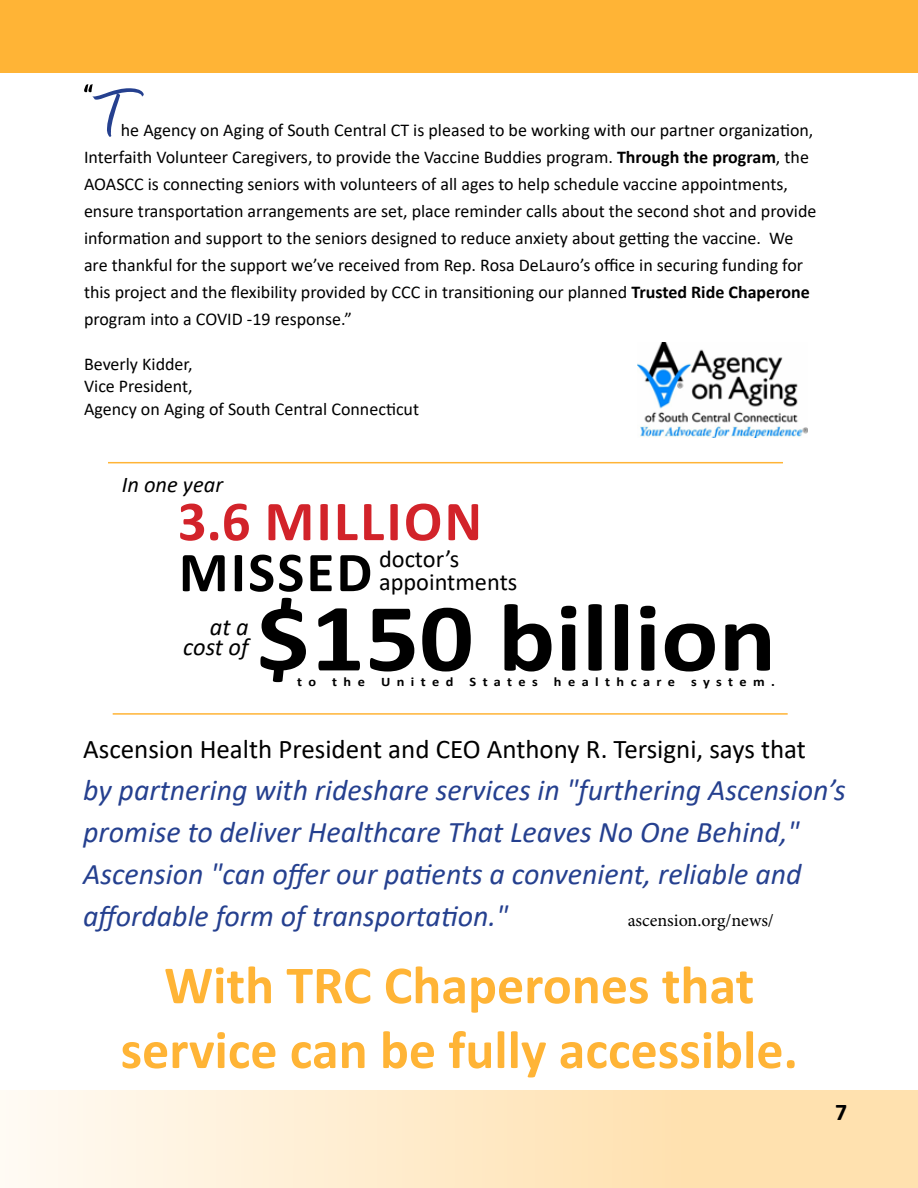
<style>
.page{position:relative;width:918px;height:1188px;background:#fff}
.page>*{position:absolute;margin:0;border:0;box-sizing:border-box;transform-origin:0 0}
.t1{font:700 97.5px "Calibri";color:#000;scale:1.1 1}
.t2{font:60px "Fave Script Pro";color:#000}
.t3{font:700 56.85px "Calibri";letter-spacing:.04em;color:#d2232a}
.t4{font:700 56.85px "Calibri";letter-spacing:.04em;color:#000}
.t5{font:700 54px/64.8px "Calibri";color:#ffb436;text-align:center}
.t6{font:italic 30px/42px "Calibri";color:#25408f}
.t7{font:27px "Calibri";color:#000}
.t8{font:24.45px/22.5px "Calibri";color:#000}
.t9{font:italic 24.45px/20.5px "Calibri";color:#000;text-align:right}
.t10{font:700 24px "Calibri";color:#000}
.t11{font:italic 22.5px "Calibri";color:#000}
.t12{font:18px/27px "Calibri";color:#000}
.t13{font:18px "Minion Pro";color:#000}
.t14{font:700 13.05px "Calibri";letter-spacing:.45em;color:#000;scale:1.1 1}
.s1{font-size:75px;color:#25408f}
.s2{font-weight:700}
</style>
<div class="page">
<div style="left:0;top:0;width:918px;height:73px;background:#ffb436"></div>
<div style="left:0;top:1091px;width:918px;height:97px;background:linear-gradient(to right,#fff9f0,#ffdca2)"></div>
<img style="left:637px;top:343px;width:170px;height:95px">
<hr style="left:108px;top:462px;width:675px;height:1px;background:#ffb436">
<hr style="left:113px;top:713px;width:675px;height:2px;background:#ffb436">
<h2 class="t2" style="left:84px;top:72px;width:38px">“<span class="s1">T</span></h2>
<p class="t12" style="left:84px;top:116px;width:734px;text-indent:37px">he Agency on Aging of South Central CT is pleased to be working with our partner organization, Interfaith Volunteer Caregivers, to provide the Vaccine Buddies program. <span class="s2">Through the program</span>, the AOASCC is connecting seniors with volunteers of all ages to help schedule vaccine appointments, ensure transportation arrangements are set, place reminder calls about the second shot and provide information and support to the seniors designed to reduce anxiety about getting the vaccine. We are thankful for the support we’ve received from Rep. Rosa DeLauro’s office in securing funding for this project and the flexibility provided by CCC in transitioning our planned <span class="s2">Trusted Ride Chaperone </span>program into a COVID -19 response.”</p>
<p class="t12" style="left:84px;top:353px;width:110px;line-height:21.6px">Beverly Kidder,<br>Vice President,</p>
<p class="t12" style="left:84px;top:395px;width:337px">Agency on Aging of South Central Connecticut</p>
<p class="t11" style="left:122px;top:469px;width:103px">In one year</p>
<h3 class="t3" style="left:178px;top:481px;width:306px">3.6 MILLION</h3>
<h3 class="t4" style="left:179px;top:532px;width:195px">MISSED</h3>
<h3 class="t8" style="left:379px;top:547px;width:140px">doctor’s appointments</h3>
<h3 class="t9" style="left:183px;top:615px;width:67px">at a cost of</h3>
<h1 class="t1" style="left:256px;top:569px;width:474px">$150 billion</h1>
<p class="t14" style="left:297px;top:672px;width:436px">to the United States healthcare system.</p>
<h3 class="t7" style="left:83px;top:730px;width:724px">Ascension Health President and CEO Anthony R. Tersigni, says that</h3>
<h3 class="t6" style="left:83px;top:768px;width:764px">by partnering with rideshare services in "furthering Ascension’s promise to deliver Healthcare That Leaves No One Behind," Ascension "can offer our patients a convenient, reliable and affordable form of transportation."</h3>
<h3 class="t5" style="left:121px;top:952px;width:679px">With TRC Chaperones that service can be fully accessible.</h3>
<p class="t13" style="left:628px;top:908px;width:148px">ascension.org/news/</p>
<h3 class="t10" style="left:835px;top:1095px;width:14px">7</h3>
</div>
